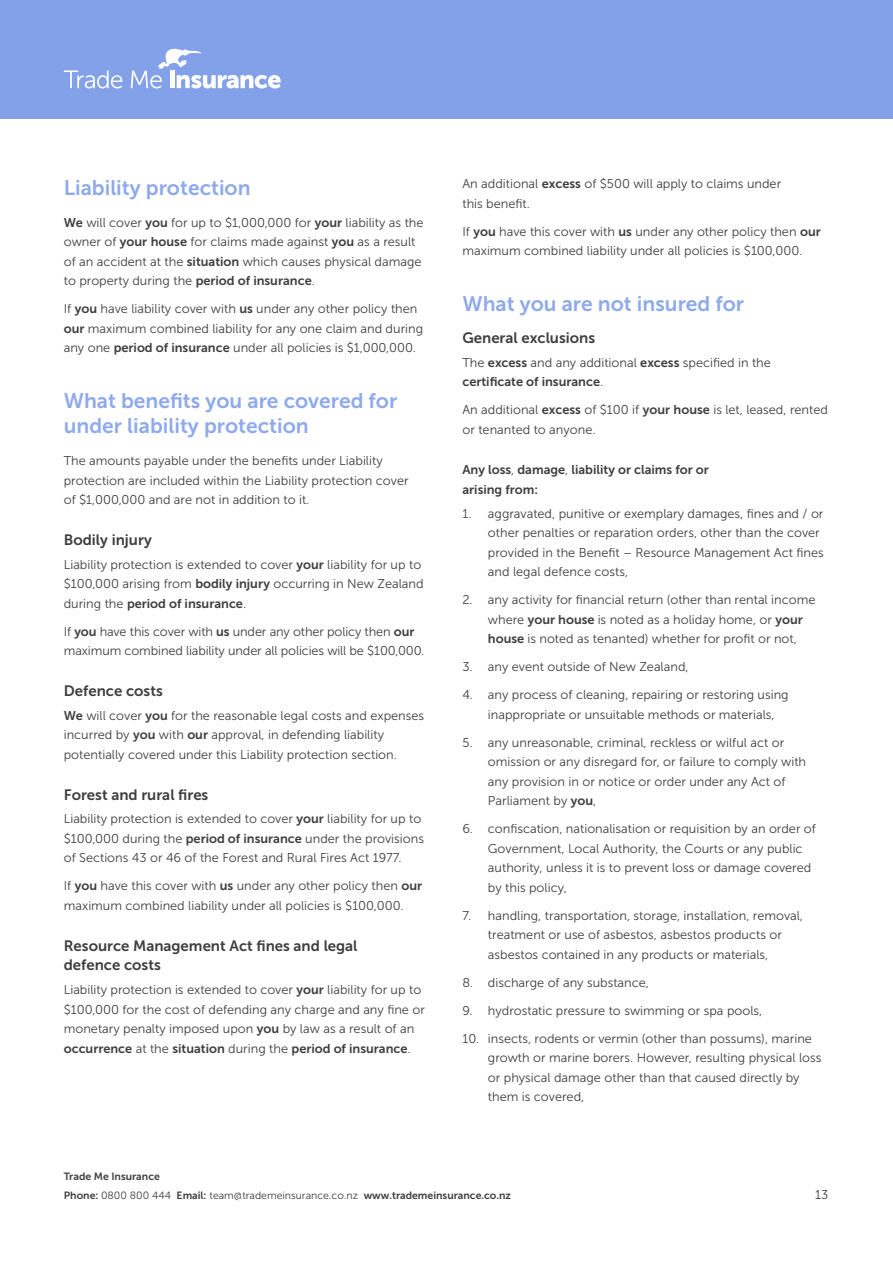
<style>
.page{position:relative;width:893px;height:1263px;background:#fff}
.page>*{position:absolute;margin:0;border:0;box-sizing:border-box;transform-origin:0 0}
.t1{font:21px/25.5px "Museo Sans 700";color:#8faaeb}
.t2{font:15px/19.5px "Museo Sans 700";color:#3e3e3f}
.t3{font:12.75px/19.5px "Museo Sans 300";color:#3e3e3f}
.t4{font:12.75px/19.5px "Museo Sans 700";color:#3e3e3f}
.t5{font:10.5px/19.2px "Museo Sans 700";color:#3e3e3f}
.s1{font-family:"Museo Sans 700"}
.s2{font-family:"Museo Sans 300"}
</style>
<div class="page">
<div style="left:0;top:0;width:893px;height:119px;background:#83a1e9"></div>
<svg style="left:64px;top:70px;width:58px;height:18px"></svg>
<svg style="left:131px;top:48px;width:150px;height:40px"></svg>
<h1 class="t1" style="left:64px;top:175px;width:188px">Liability protection</h1>
<p class="t3" style="left:64px;top:213px;width:361px"><span class="s1">We</span> will cover <span class="s1">you</span> for up to $1,000,000 for <span class="s1">your</span> liability as the owner of <span class="s1">your house</span> for claims made against <span class="s1">you</span> as a result of an accident at the <span class="s1">situation</span> which causes physical damage to property during the <span class="s1">period of insurance</span>.</p>
<p class="t3" style="left:64px;top:299px;width:361px">If <span class="s1">you</span> have liability cover with <span class="s1">us</span> under any other policy then <span class="s1">our</span> maximum combined liability for any one claim and during any one <span class="s1">period of insurance</span> under all policies is $1,000,000.</p>
<h1 class="t1" style="left:64px;top:388px;width:335px">What benefits you are covered for under liability protection</h1>
<p class="t3" style="left:64px;top:451px;width:346px">The amounts payable under the benefits under Liability protection are included within the Liability protection cover of $1,000,000 and are not in addition to it.</p>
<p class="t2" style="left:64px;top:530px;width:90px">Bodily injury</p>
<p class="t3" style="left:64px;top:555px;width:361px">Liability protection is extended to cover <span class="s1">your</span> liability for up to $100,000 arising from <span class="s1">bodily injury</span> occurring in New Zealand</p>
<p class="t4" style="left:64px;top:594px;width:184px"><span class="s2">during the</span> period of insurance<span class="s2">.</span></p>
<p class="t3" style="left:64px;top:622px;width:362px">If <span class="s1">you</span> have this cover with <span class="s1">us</span> under any other policy then <span class="s1">our </span>maximum combined liability under all policies will be $100,000.</p>
<p class="t2" style="left:64px;top:681px;width:100px">Defence costs</p>
<p class="t3" style="left:64px;top:706px;width:362px"><span class="s1">We</span> will cover <span class="s1">you</span> for the reasonable legal costs and expenses incurred by <span class="s1">you</span> with <span class="s1">our</span> approval, in defending liability potentially covered under this Liability protection section.</p>
<p class="t2" style="left:64px;top:785px;width:146px">Forest and rural fires</p>
<p class="t3" style="left:64px;top:809px;width:362px">Liability protection is extended to cover <span class="s1">your</span> liability for up to $100,000 during the <span class="s1">period of insurance</span> under the provisions of Sections 43 or 46 of the Forest and Rural Fires Act 1977.</p>
<p class="t3" style="left:64px;top:876px;width:360px">If <span class="s1">you</span> have this cover with <span class="s1">us</span> under any other policy then <span class="s1">our </span>maximum combined liability under all policies is $100,000.</p>
<p class="t2" style="left:64px;top:936px;width:295px">Resource Management Act fines and legal defence costs</p>
<p class="t3" style="left:64px;top:980px;width:363px">Liability protection is extended to cover <span class="s1">your</span> liability for up to $100,000 for the cost of defending any charge and any fine or monetary penalty imposed upon <span class="s1">you</span> by law as a result of an</p>
<p class="t4" style="left:64px;top:1038px;width:348px">occurrence <span class="s2">at the</span> situation <span class="s2">during the</span> period of insurance<span class="s2">.</span></p>
<p class="t3" style="left:462px;top:174px;width:320px">An additional <span class="s1">excess</span> of $500 will apply to claims under this benefit.</p>
<p class="t3" style="left:462px;top:222px;width:360px">If <span class="s1">you</span> have this cover with <span class="s1">us</span> under any other policy then <span class="s1">our </span>maximum combined liability under all policies is $100,000.</p>
<h1 class="t1" style="left:462px;top:291px;width:283px">What you are not insured for</h1>
<p class="t2" style="left:462px;top:328px;width:134px">General exclusions</p>
<p class="t3" style="left:462px;top:353px;width:310px">The <span class="s1">excess</span> and any additional <span class="s1">excess</span> specified in the</p>
<p class="t4" style="left:462px;top:372px;width:142px">certificate of insurance<span class="s2">.</span></p>
<p class="t3" style="left:462px;top:400px;width:367px">An additional <span class="s1">excess</span> of $100 if <span class="s1">your house</span> is let, leased, rented or tenanted to anyone.</p>
<p class="t4" style="left:462px;top:460px;width:248px">Any loss<span class="s2">,</span> damage<span class="s2">,</span> liability or claims for or arising from:</p>
<p class="t3" style="left:488px;top:504px;width:337px;text-indent:-26px">1. aggravated, punitive or exemplary damages, fines and / or other penalties or reparation orders, other than the cover provided in the Benefit – Resource Management Act fines and legal defence costs,</p>
<p class="t3" style="left:488px;top:590px;width:329px;text-indent:-26px">2. any activity for financial return (other than rental income where <span class="s1">your house</span> is noted as a holiday home, or <span class="s1">your house</span> is noted as tenanted) whether for profit or not,</p>
<p class="t3" style="left:462px;top:657px;width:228px">3. any event outside of New Zealand,</p>
<p class="t3" style="left:488px;top:685px;width:302px;text-indent:-26px">4. any process of cleaning, repairing or restoring using inappropriate or unsuitable methods or materials,</p>
<p class="t3" style="left:488px;top:733px;width:320px;text-indent:-26px">5. any unreasonable, criminal, reckless or wilful act or omission or any disregard for, or failure to comply with any provision in or notice or order under any Act of Parliament by <span class="s1">you</span>,</p>
<p class="t3" style="left:488px;top:819px;width:329px;text-indent:-26px">6. confiscation, nationalisation or requisition by an order of Government, Local Authority, the Courts or any public authority, unless it is to prevent loss or damage covered by this policy,</p>
<p class="t3" style="left:488px;top:906px;width:317px;text-indent:-26px">7. handling, transportation, storage, installation, removal, treatment or use of asbestos, asbestos products or asbestos contained in any products or materials,</p>
<p class="t3" style="left:462px;top:973px;width:188px">8. discharge of any substance,</p>
<p class="t3" style="left:462px;top:1001px;width:301px">9. hydrostatic pressure to swimming or spa pools,</p>
<p class="t3" style="left:488px;top:1029px;width:335px;text-indent:-26px">10. insects, rodents or vermin (other than possums), marine growth or marine borers. However, resulting physical loss or physical damage other than that caused directly by them is covered,</p>
<p class="t5" style="left:64px;top:1167px;width:449px">Trade Me Insurance<br>Phone: <span class="s2">0800 800 444</span> Email: <span class="s2">team@trademeinsurance.co.nz</span> www.trademeinsurance.co.nz</p>
<p class="t3" style="left:815px;top:1185px;width:15px">13</p>
</div>
